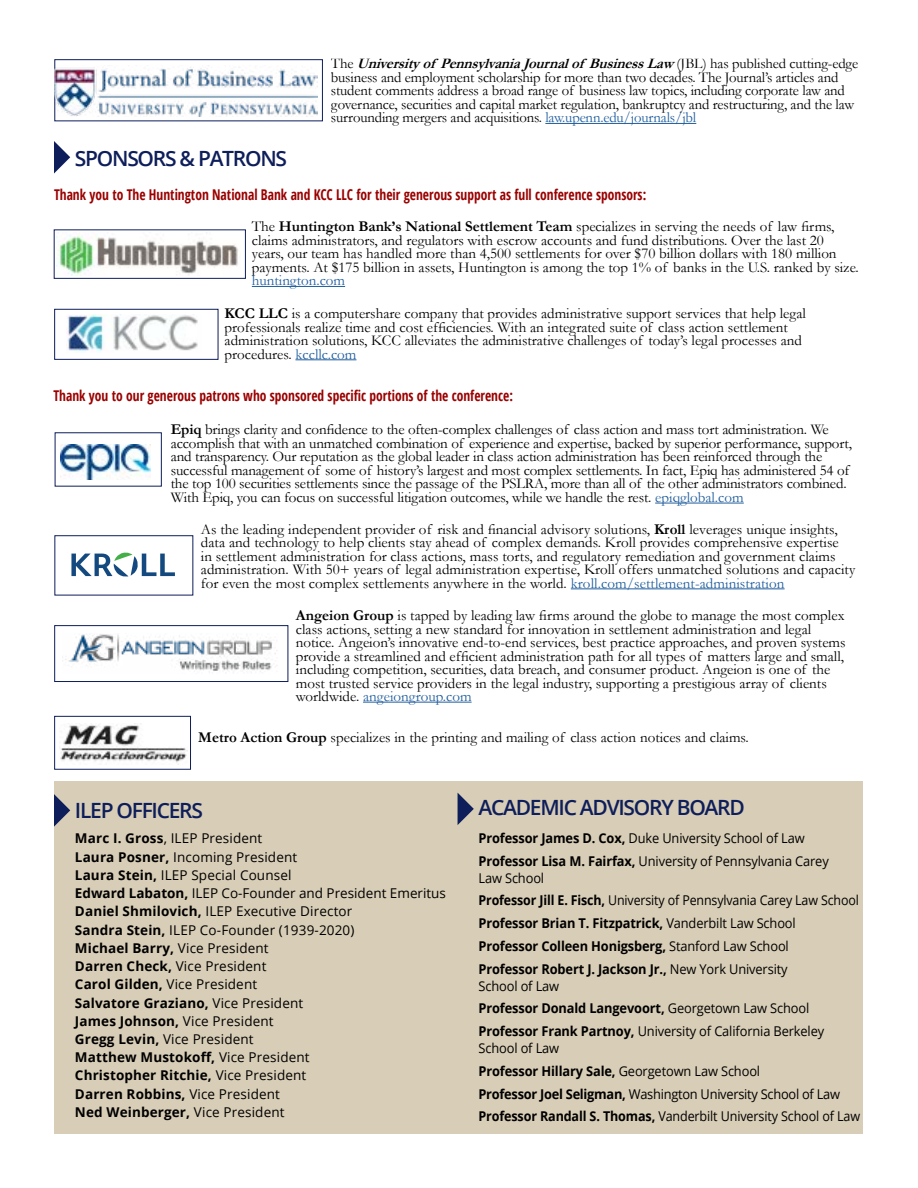
<style>
.page{position:relative;width:918px;height:1188px;background:#fff}
.page>*{position:absolute;margin:0;border:0;box-sizing:border-box;transform-origin:0 0}
.t1{font:600 21px "Open Sans";letter-spacing:-.06em;color:#0e1e5a}
.t2{font:15px/13.5px "Garamond";color:#000}
.t3{font:700 condensed 14.85px "Open Sans";color:#9a0000;scale:.91 1}
.t4{font:13.5px/18.3px "Open Sans";letter-spacing:.01em;color:#000}
.t5{font:13.5px/23px "Open Sans";letter-spacing:-.01em;color:#000;scale:.95 1}
.t6{font:700 13.5px/23px "Open Sans";letter-spacing:-.01em;color:#000;scale:.92 1}
.s1{font-weight:700;font-style:italic}
.s2{color:#215e9e}
.s3{font-weight:700}
.s4{font-weight:400}
</style>
<div class="page">
<div style="left:54px;top:782px;width:808px;height:352px;background:#d8cdb6"></div>
<svg style="left:54px;top:141px;width:16px;height:33px"></svg>
<svg style="left:54px;top:794px;width:16px;height:33px"></svg>
<svg style="left:458px;top:793px;width:16px;height:32px"></svg>
<img style="left:56px;top:234px;width:182px;height:41px">
<hr style="left:252px;top:286px;width:93px;height:1px;background:#215e9e">
<div style="left:54px;top:229px;width:192px;height:50px;border:1px solid #0e1e5a"></div>
<img style="left:66px;top:314px;width:132px;height:39px">
<hr style="left:295px;top:359px;width:61px;height:1px;background:#215e9e">
<div style="left:54px;top:309px;width:165px;height:51px;border:1px solid #0e1e5a"></div>
<img style="left:60px;top:723px;width:127px;height:40px">
<div style="left:54px;top:716px;width:137px;height:54px;border:1px solid #0e1e5a"></div>
<hr style="left:571px;top:588px;width:214px;height:1px;background:#215e9e">
<svg style="left:71px;top:552px;width:104px;height:25px"></svg>
<div style="left:54px;top:535px;width:139px;height:61px;border:1px solid #0e1e5a"></div>
<hr style="left:363px;top:702px;width:109px;height:1px;background:#215e9e">
<div style="left:54px;top:625px;width:234px;height:57px;border:1px solid #0e1e5a"></div>
<img style="left:65px;top:634px;width:212px;height:39px">
<hr style="left:655px;top:503px;width:89px;height:1px;background:#215e9e">
<img style="left:60px;top:444px;width:91px;height:36px">
<hr style="left:545px;top:123px;width:151px;height:1px;background:#215e9e">
<div style="left:54px;top:59px;width:269px;height:62px;border:1px solid #0e1e5a"></div>
<img style="left:55px;top:65px;width:262px;height:52px">
<p class="t2" style="left:331px;top:56px;width:529px">T h e <span class="s1">Universityof PennsylvaniaJournalof BusinessLaw</span>(J B L ) h a s p u b l i s h e d c u t t i n g - e d g e business and employment scholarship for more than two decades. The Journal’s articles and student comments address a broad range of business law topics, including corporate law and governance, securities and capital market regulation, bankruptcy and restructuring, and the law surrounding mergers and acquisitions. <span class="s2">law.upenn.edu/journals/jbl</span></p>
<h1 class="t1" style="left:75px;top:144px;width:214px">SPONSORS &amp; PATRONS</h1>
<p class="t3" style="left:54px;top:185px;width:652px">Thank you to The Huntington National Bank and KCC LLC for their generous support as full conference sponsors:</p>
<p class="t2" style="left:252px;top:219px;width:609px">The <span class="s3">Huntington Bank’s National Settlement Team</span> specializes in serving the needs of law firms, claims administrators, and regulators with escrow accounts and fund distributions. Over the last 20 years, our team has handled more than 4,500 settlements for over $70 billion dollars with 180 million payments. At $175 billion in assets, Huntington is among the top 1% of banks in the U.S. ranked by size.</p>
<p class="t2" style="left:225px;top:264px;width:583px;line-height:32.8px;text-indent:27px"><span class="s2">huntington.com<br></span><span class="s3">KCC LLC</span> is a computershare company that provides administrative support services that help legal</p>
<p class="t2" style="left:225px;top:320px;width:579px">professionals realize time and cost efficiencies. With an integrated suite of class action settlement administration solutions, KCC alleviates the administrative challenges of today’s legal processes and procedures. <span class="s2">kccllc.com</span></p>
<p class="t3" style="left:53px;top:385px;width:507px">Thank you to our generous patrons who sponsored specific portions of the conference:</p>
<p class="t2" style="left:171px;top:423px;width:683px"><span class="s3">Epiq</span> brings clarity and confidence to the often-complex challenges of class action and mass tort administration. We accomplish that with an unmatched combination of experience and expertise, backed by superior performance, support, and transparency. Our reputation as the global leader in class action administration has been reinforced through the successful management of some of history’s largest and most complex settlements. In fact, Epiq has administered 54 of the top 100 securities settlements since the passage of the PSLRA, more than all of the other administrators combined.<br>With Epiq, you can focus on successful litigation outcomes, while we handle the rest. <span class="s2">epiqglobal.com</span></p>
<p class="t2" style="left:201px;top:522px;width:656px">As the leading independent provider of risk and financial advisory solutions, <span class="s3">Kroll</span> leverages unique insights, data and technology to help clients stay ahead of complex demands. Kroll provides comprehensive expertise<br>in settlement administration for class actions, mass torts, and regulatory remediation and government claims administration. With 50+ years of legal administration expertise, Kroll offers unmatched solutions and capacity for even the most complex settlements anywhere in the world. <span class="s2">kroll.com/settlement-administration</span></p>
<p class="t2" style="left:296px;top:608px;width:551px"><span class="s3">Angeion Group</span> is tapped by leading law firms around the globe to manage the most complex class actions, setting a new standard for innovation in settlement administration and legal notice. Angeion’s innovative end-to-end services, best practice approaches, and proven systems provide a streamlined and efficient administration path for all types of matters large and small, including competition, securities, data breach, and consumer product. Angeion is one of the most trusted service providers in the legal industry, supporting a prestigious array of clients worldwide. <span class="s2">angeiongroup.com</span></p>
<p class="t2" style="left:198px;top:730px;width:552px"><span class="s3">Metro Action Group</span> specializes in the printing and mailing of class action notices and claims.</p>
<h1 class="t1" style="left:75px;top:796px;width:130px">ILEP OFFICERS</h1>
<h1 class="t1" style="left:479px;top:793px;width:268px">ACADEMIC ADVISORY BOARD</h1>
<p class="t4" style="left:75px;top:829px;width:373px"><span class="s3">Marc I. Gross</span>, ILEP President<br><span class="s3">Laura Posner,</span> Incoming President<br><span class="s3">Laura Stein,</span> ILEP Special Counsel<br><span class="s3">Edward Labaton,</span> ILEP Co-Founder and President Emeritus <span class="s3">Daniel Shmilovich,</span> ILEP Executive Director<br><span class="s3">Sandra Stein,</span> ILEP Co-Founder (1939-2020)<br><span class="s3">Michael Barry,</span> Vice President<br><span class="s3">Darren Check,</span> Vice President<br><span class="s3">Carol Gilden,</span> Vice President<br><span class="s3">Salvatore Graziano,</span> Vice President<br><span class="s3">James Johnson,</span> Vice President<br><span class="s3">Gregg Levin,</span> Vice President<br><span class="s3">Matthew Mustokoff,</span> Vice President<br><span class="s3">Christopher Ritchie,</span> Vice President<br><span class="s3">Darren Robbins,</span> Vice President<br><span class="s3">Ned Weinberger,</span> Vice President</p>
<p class="t5" style="left:479px;top:827px;width:370px"><span class="s3">Professor James D. Cox,</span> Duke University School of Law<br><span class="s3">Professor Lisa M. Fairfax,</span> University of Pennsylvania Carey</p>
<p class="t6" style="left:479px;top:866px;width:415px"><span class="s4">Law School<br></span>Professor Jill E. Fisch, <span class="s4">University of Pennsylvania Carey Law School </span>Professor Brian T. Fitzpatrick, <span class="s4">Vanderbilt Law School </span>Professor Colleen Honigsberg, <span class="s4">Stanford Law School<br></span>Professor Robert J. Jackson Jr., <span class="s4">New York University</span></p>
<p class="t5" style="left:479px;top:974px;width:365px">School of Law<br><span class="s3">Professor Donald Langevoort,</span> Georgetown Law School<br><span class="s3">Professor Frank Partnoy,</span> University of California Berkeley</p>
<p class="t5" style="left:479px;top:1036px;width:403px">School of Law<br><span class="s3">Professor Hillary Sale,</span> Georgetown Law School<br><span class="s3">Professor Joel Seligman,</span> Washington University School of Law <span class="s3">Professor Randall S. Thomas,</span> Vanderbilt University School of Law</p>
</div>
